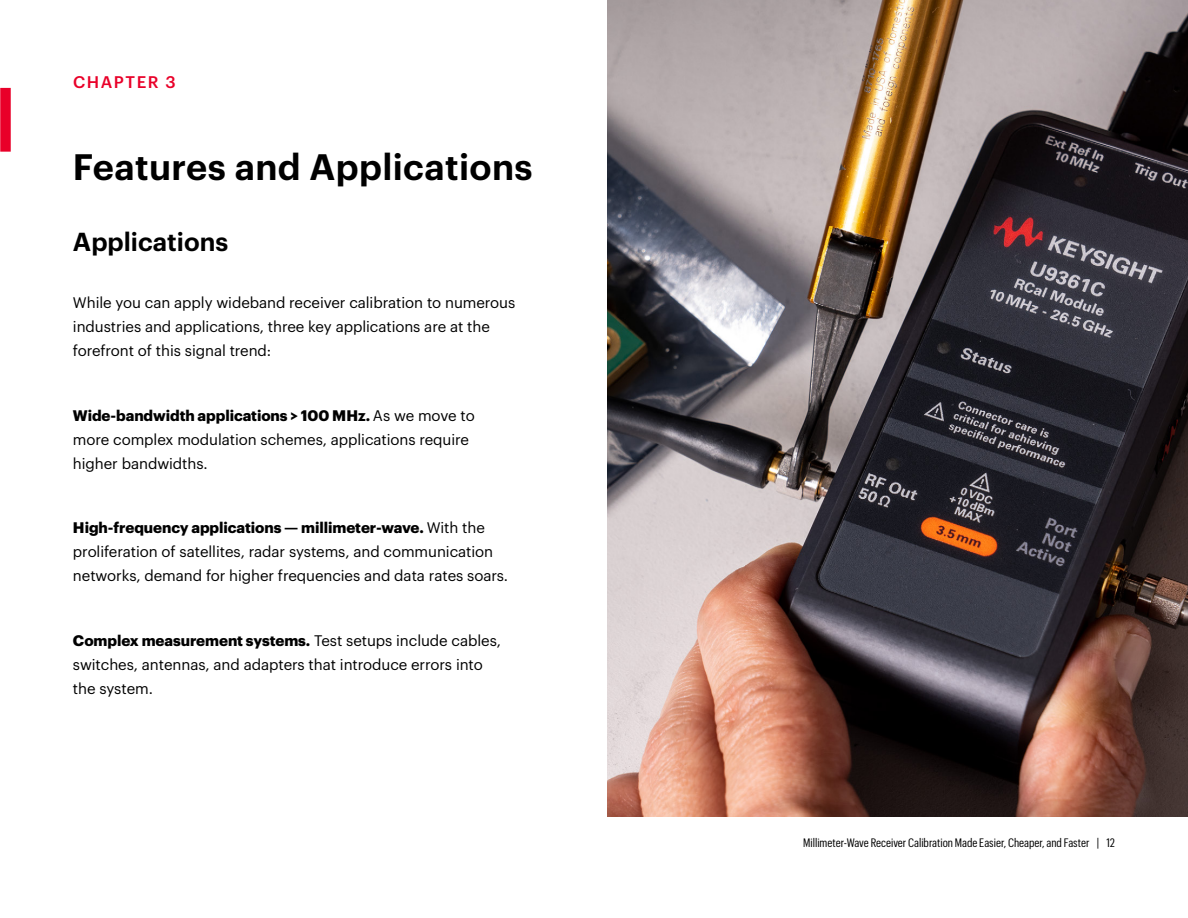
<style>
.page{position:relative;width:1188px;height:918px;background:#fff}
.page>*{position:absolute;margin:0;border:0;box-sizing:border-box;transform-origin:0 0}
.t1{font:600 36px "Graphik LC";letter-spacing:.01em;color:#000}
.t2{font:600 25.5px "Graphik LC";color:#000}
.t3{font:500 16.5px "Graphik LC";letter-spacing:.095em;color:#e90029}
.t4{font:15px/24px "Graphik LC";letter-spacing:-.005em;color:#000}
.t5{font:12px "Graphik Cond";color:#000}
.s1{font-weight:700}
</style>
<div class="page">
<img style="left:608px;top:0;width:580px;height:817px">
<div style="left:0;top:88px;width:11px;height:64px;background:#e90029"></div>
<p class="t3" style="left:73px;top:69px;width:104px">CHAPTER 3</p>
<h1 class="t1" style="left:73px;top:140px;width:461px">Features and Applications</h1>
<h2 class="t2" style="left:73px;top:222px;width:157px">Applications</h2>
<p class="t4" style="left:73px;top:290px;width:444px">While you can apply wideband receiver calibration to numerous industries and applications, three key applications are at the forefront of this signal trend:</p>
<p class="t4" style="left:73px;top:402px;width:403px"><span class="s1">Wide-bandwidth applications &gt; 100 MHz.</span> As we move to more complex modulation schemes, applications require higher bandwidths.</p>
<p class="t4" style="left:73px;top:515px;width:437px"><span class="s1">High-frequency applications — millimeter-wave.</span> With the proliferation of satellites, radar systems, and communication networks, demand for higher frequencies and data rates soars.</p>
<p class="t4" style="left:73px;top:627px;width:430px"><span class="s1">Complex measurement systems.</span> Test setups include cables, switches, antennas, and adapters that introduce errors into the system.</p>
<p class="t5" style="left:803px;top:835px;width:313px">Millimeter-Wave Receiver Calibration Made Easier, Cheaper, and Faster | 12</p>
</div>
